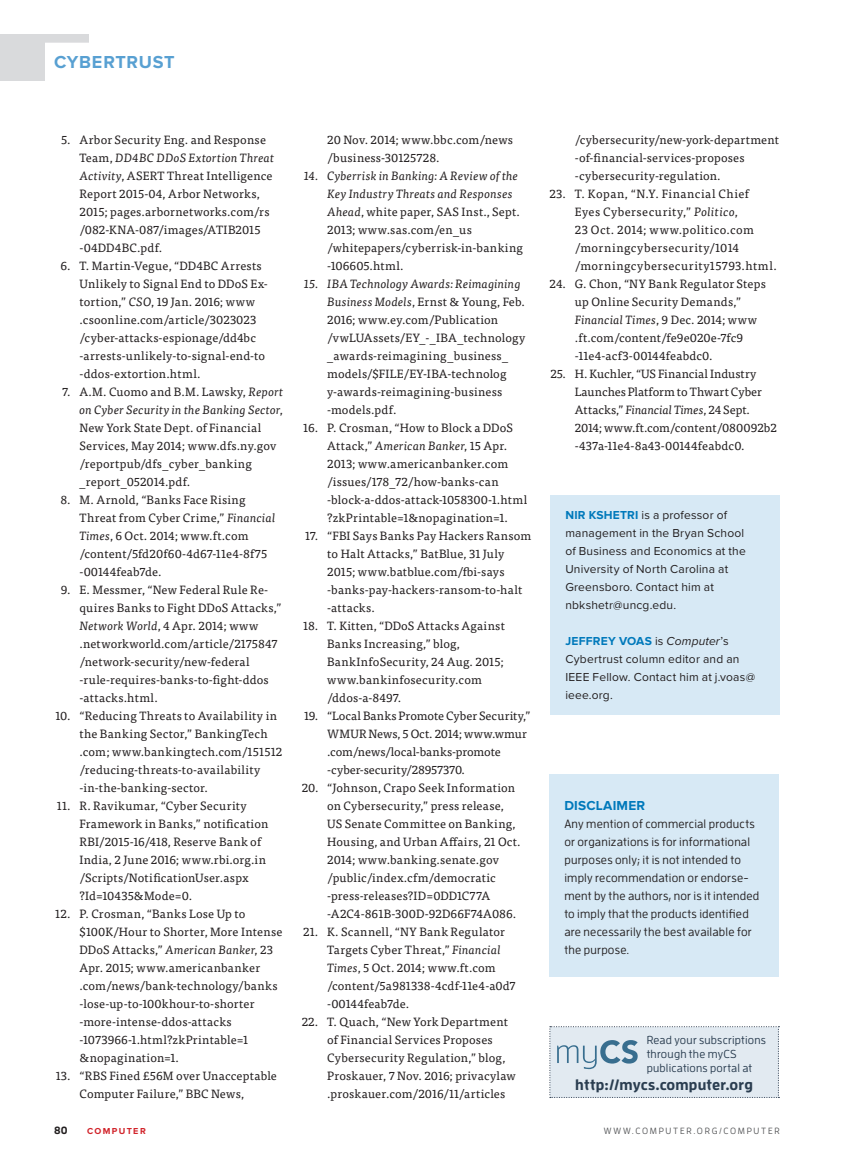
<style>
.page{position:relative;width:851px;height:1161px;background:#fff}
.page>*{position:absolute;margin:0;border:0;box-sizing:border-box;transform-origin:0 0}
.t1{font:700 18px "Proxima Nova";letter-spacing:.04em;color:#58a0d2}
.t2{font:700 15px "Enzo OT";letter-spacing:.01em;color:#2a3d50}
.t3{font:700 13.5px "Proxima Nova";letter-spacing:.015em;color:#0079bb}
.t4{font:12px/18px "Tisa Pro";letter-spacing:.02em;color:#231f20}
.t5{font:12px/18px "Proxima Nova";letter-spacing:.015em;color:#231f20}
.t6{font:500 12px/18px "Enzo OT";letter-spacing:.02em;color:#231f20}
.t7{font:12px/18px "Tisa Pro";letter-spacing:.04em;color:#231f20}
.t8{font:12px/18px "Tisa Pro";color:#231f20}
.t9{font:500 11.55px/13.8px "Enzo OT";letter-spacing:.02em;color:#2a3d50}
.t10{font:700 10.5px "Enzo OT";color:#231f20}
.t11{font:500 9px "Enzo OT";letter-spacing:.19em;color:#57585a}
.t12{font:700 9px "Proxima Nova";letter-spacing:.145em;color:#d1232a}
.s1{font-style:italic}
.s2{font-weight:700;color:#0079bb}
</style>
<div class="page">
<div style="left:0;top:34px;width:89px;height:47px;background:#d9dadc"></div>
<div style="left:45px;top:43px;width:138px;height:42px;background:#fff"></div>
<div style="left:549px;top:774px;width:229px;height:202px;background:#d7e9f5"></div>
<svg style="left:549px;top:1026px;width:230px;height:72px;background:#d9e3eb"></svg>
<div style="left:550px;top:495px;width:229px;height:219px;background:#d7e9f5"></div>
<h1 class="t1" style="left:54px;top:52px;width:122px">CYBERTRUST</h1>
<p class="t4" style="left:79px;top:130px;width:196px;text-indent:-18px">5. Arbor Security Eng. and Response<br>Team, <span class="s1">DD4BC DDoS Extortion Threat<br>Activity</span>, ASERT Threat Intelligence<br>Report 2015-04, Arbor Networks,<br>2015; pages.arbornetworks.com/rs /082-KNA-087/images/ATIB2015 -04DD4BC.pdf.</p>
<p class="t4" style="left:79px;top:256px;width:190px;text-indent:-19px">6. T. Martin-Vegue, “DD4BC Arrests Unlikely to Signal End to DDoS Ex&shy;tortion,” <span class="s1">CSO</span>, 19 Jan. 2016; www .csoonline.com/article/3023023 /cyber-attacks-espionage/dd4bc -arrests-unlikely-to-signal-end-to -ddos-extortion.html.</p>
<p class="t4" style="left:79px;top:382px;width:205px;text-indent:-17px">7. A.M. Cuomo and B.M. Lawsky, <span class="s1">Report on Cyber Security in the Banking Sector</span>, New York State Dept. of Financial Services, May 2014; www.dfs.ny.gov /reportpub/dfs_cyber_banking _report_052014.pdf.</p>
<p class="t4" style="left:79px;top:490px;width:197px;text-indent:-19px">8. M. Arnold, “Banks Face Rising<br>Threat from Cyber Crime,” <span class="s1">Financial<br>Times</span>, 6 Oct. 2014; www.ft.com /content/5fd20f60-4d67-11e4-8f75 -00144feab7de.</p>
<p class="t4" style="left:79px;top:580px;width:203px;text-indent:-19px">9. E. Messmer, “New Federal Rule Re&shy;quires Banks to Fight DDoS Attacks,” <span class="s1">Network World</span>, 4 Apr. 2014; www .networkworld.com/article/2175847 /network-security/new-federal -rule-requires-banks-to-fight-ddos -attacks.html.</p>
<p class="t4" style="left:79px;top:706px;width:204px;text-indent:-24px">10. “Reducing Threats to Availability in the Banking Sector,” BankingTech .com; www.bankingtech.com/151512 /reducing-threats-to-availability -in-the-banking-sector.</p>
<p class="t4" style="left:79px;top:796px;width:190px;text-indent:-23px">11. R. Ravikumar, “Cyber Security<br>Framework in Banks,” notification<br>RBI/2015-16/418, Reserve Bank of<br>India, 2 June 2016; www.rbi.org.in /Scripts/NotificationUser.aspx ?Id=10435&amp;Mode=0.</p>
<p class="t4" style="left:79px;top:904px;width:204px;text-indent:-24px">12. P. Crosman, “Banks Lose Up to $100K/Hour to Shorter, More Intense<br>DDoS Attacks,” <span class="s1">American Banker</span>, 23<br>Apr. 2015; www.americanbanker .com/news/bank-technology/banks -lose-up-to-100khour-to-shorter -more-intense-ddos-attacks -1073966-1.html?zkPrintable=1 &amp;nopagination=1.</p>
<p class="t4" style="left:79px;top:1066px;width:199px;text-indent:-24px">13. “RBS Fined £56M over Unacceptable<br>Computer Failure,” BBC News,</p>
<p class="t4" style="left:327px;top:130px;width:187px">20 Nov. 2014; www.bbc.com/news /business-30125728.</p>
<p class="t4" style="left:327px;top:166px;width:197px;text-indent:-23px"><span class="s1">14. Cyberrisk in Banking: A Review of the<br>Key Industry Threats and Responses<br>Ahead</span>, white paper, SAS Inst., Sept.<br>2013; www.sas.com/en_us /whitepapers/cyberrisk-in-banking -106605.html.</p>
<p class="t4" style="left:327px;top:274px;width:200px;text-indent:-23px"><span class="s1">15. IBA Technology Awards: Reimagining<br>Business Models</span>, Ernst &amp; Young, Feb.<br>2016; www.ey.com/Publication /vwLUAssets/EY_-_IBA_technology _awards-reimagining_business_ models/$FILE/EY-IBA-technolog y-awards-reimagining-business -models.pdf.</p>
<p class="t4" style="left:327px;top:418px;width:201px;text-indent:-24px">16. P. Crosman, “How to Block a DDoS Attack,” <span class="s1">American Banker</span>, 15 Apr.<br>2013; www.americanbanker.com /issues/178_72/how-banks-can -block-a-ddos-attack-1058300-1.html ?zkPrintable=1&amp;nopagination=1.</p>
<p class="t4" style="left:327px;top:526px;width:206px;text-indent:-22px">17. “FBI Says Banks Pay Hackers Ransom to Halt Attacks,” BatBlue, 31 July<br>2015; www.batblue.com/fbi-says -banks-pay-hackers-ransom-to-halt -attacks.</p>
<p class="t4" style="left:327px;top:616px;width:179px;text-indent:-24px">18. T. Kitten, “DDoS Attacks Against<br>Banks Increasing,” blog,<br>BankInfoSecurity, 24 Aug. 2015; www.bankinfosecurity.com /ddos-a-8497.</p>
<p class="t8" style="left:327px;top:706px;width:205px;text-indent:-23px">19. “Local Banks Promote Cyber Security,” WMUR News, 5 Oct. 2014; www.wmur .com/news/local-banks-promote -cyber-security/28957370.</p>
<p class="t4" style="left:327px;top:778px;width:195px;text-indent:-26px">20. “Johnson, Crapo Seek Information on Cybersecurity,” press release, US Senate Committee on Banking, Housing, and Urban Affairs, 21 Oct.<br>2014; www.banking.senate.gov /public/index.cfm/democratic -press-releases?ID=0DD1C77A -A2C4-861B-300D-92D66F74A086.</p>
<p class="t4" style="left:327px;top:922px;width:190px;text-indent:-24px">21. K. Scannell, “NY Bank Regulator<br>Targets Cyber Threat,” <span class="s1">Financial<br>Times</span>, 5 Oct. 2014; www.ft.com /content/5a981338-4cdf-11e4-a0d7 -00144feab7de.</p>
<p class="t4" style="left:327px;top:1012px;width:190px;text-indent:-26px">22. T. Quach, “New York Department of Financial Services Proposes Cybersecurity Regulation,” blog, Proskauer, 7 Nov. 2016; privacylaw .proskauer.com/2016/11/articles</p>
<p class="t4" style="left:574px;top:130px;width:205px">/cybersecurity/new-york-department -of-financial-services-proposes -cybersecurity-regulation.</p>
<p class="t7" style="left:574px;top:184px;width:203px;text-indent:-26px">23. T. Kopan, “N.Y. Financial Chief Eyes Cybersecurity,” <span class="s1">Politico</span>,<br>23 Oct. 2014; www.politico.com /morningcybersecurity/1014 /morningcybersecurity15793.html.</p>
<p class="t4" style="left:574px;top:274px;width:192px;text-indent:-26px">24. G. Chon, “NY Bank Regulator Steps up Online Security Demands,”<br><span class="s1">Financial Times</span>, 9 Dec. 2014; www .ft.com/content/fe9e020e-7fc9 -11e4-acf3-00144feabdc0.</p>
<p class="t4" style="left:574px;top:364px;width:204px;text-indent:-24px">25. H. Kuchler, “US Financial Industry Launches Platform to Thwart Cyber Attacks,” <span class="s1">Financial Times</span>, 24 Sept.<br>2014; www.ft.com/content/080092b2 -437a-11e4-8a43-00144feabdc0.</p>
<p class="t5" style="left:565px;top:506px;width:182px"><span class="s2">NIR KSHETRI</span> is a professor of management in the Bryan School of Business and Economics at the<br>University of North Carolina at<br>Greensboro. Contact him at nbkshetr@uncg.edu.</p>
<p class="t5" style="left:565px;top:632px;width:191px"><span class="s2">JEFFREY VOAS</span> is <span class="s1">Computer</span>’s<br>Cybertrust column editor and an<br>IEEE Fellow. Contact him at j.voas@ ieee.org.</p>
<p class="t3" style="left:564px;top:798px;width:82px">DISCLAIMER</p>
<p class="t6" style="left:564px;top:815px;width:196px">Any mention of commercial products or organizations is for informational purposes only; it is not intended to imply recommendation or endorse&shy;ment by the authors, nor is it intended to imply that the products identified are necessarily the best available for the purpose.</p>
<p class="t9" style="left:646px;top:1033px;width:121px">Read your subscriptions through the myCS publications portal at</p>
<p class="t2" style="left:575px;top:1075px;width:179px">http://mycs.computer.org</p>
<p class="t10" style="left:54px;top:1124px;width:15px">80</p>
<p class="t12" style="left:87px;top:1126px;width:60px">COMPUTER</p>
<p class="t11" style="left:603px;top:1126px;width:177px">WWW.COMPUTER.ORG/COMPUTER</p>
</div>
